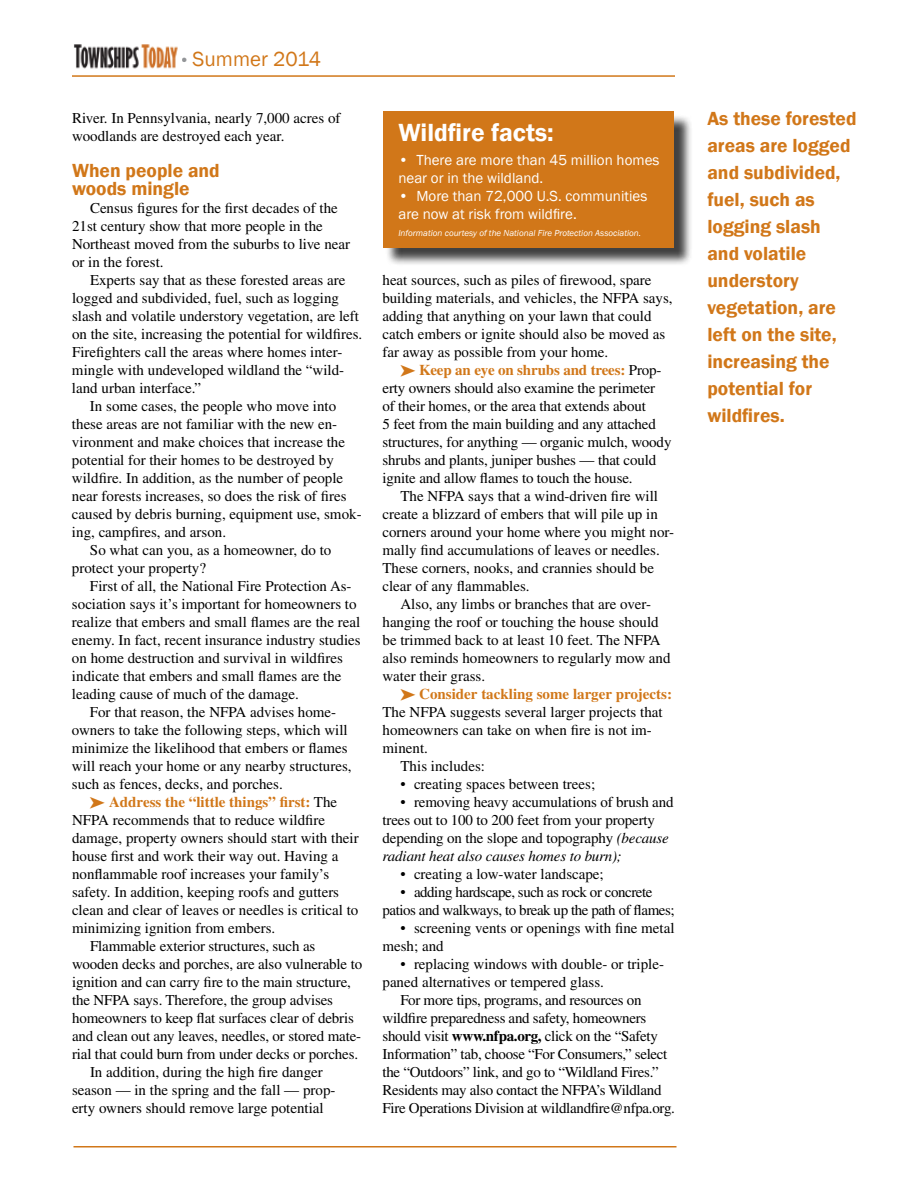
<style>
.page{position:relative;width:918px;height:1188px;background:#fff}
.page>*{position:absolute;margin:0;border:0;box-sizing:border-box;transform-origin:0 0}
.t1{font:600 25.5px "Franklin Gothic";color:#fff}
.t2{font:21px "Franklin Gothic";color:#d17719}
.t3{font:600 19.5px/27px "Franklin Gothic";color:#d17719}
.t4{font:15px/18px "Times";color:#000}
.t5{font:15px/18px "Times";letter-spacing:-.02em;color:#000}
.t6{font:15px/18px "Franklin Gothic";color:#fff}
.t7{font:15px/18px "Times";letter-spacing:-.03em;color:#000;text-align:center}
.t8{font:700 15px "Times";color:#d17719}
.t9{font:italic 9px "Franklin Gothic";color:#fff}
.s1{font-family:"Gill Sans";font-size:18px;color:#939598}
.s2{font-weight:400;color:#000}
.s3{font-weight:700;color:#d17719}
.s4{font-style:italic}
.s5{font-weight:700}
</style>
<div class="page">
<hr style="left:74px;top:1146px;width:602px;height:2px;background:#d17719">
<hr style="left:72px;top:75px;width:603px;height:2px;background:#d17719">
<img style="left:74px;top:44px;width:104px;height:25px">
<div style="left:386px;top:114px;width:307px;height:153px;background:#000;opacity:.75"></div>
<div style="left:383px;top:112px;width:291px;height:136px;background:#d17719"></div>
<h2 class="t2" style="left:181px;top:46px;width:141px"><span class="s1">•</span> Summer 2014</h2>
<p class="t4" style="left:72px;top:109px;width:270px">River. In Pennsylvania, nearly 7,000 acres of woodlands are destroyed each year.</p>
<h3 class="t3" style="left:72px;top:162px;width:149px;line-height:18px">When people and woods mingle</h3>
<p class="t4" style="left:72px;top:199px;width:280px;text-indent:18px">Census figures for the first decades of the 21st century show that more people in the Northeast moved from the suburbs to live near or in the forest.</p>
<p class="t4" style="left:90px;top:271px;width:257px">Experts say that as these forested areas are</p>
<p class="t4" style="left:72px;top:289px;width:269px">logged and subdivided, fuel, such as logging</p>
<p class="t4" style="left:72px;top:307px;width:289px">slash and volatile understory vegetation, are left</p>
<p class="t4" style="left:72px;top:325px;width:292px">on the site, increasing the potential for wildfires.</p>
<p class="t4" style="left:72px;top:343px;width:272px">Firefighters call the areas where homes inter-</p>
<p class="t4" style="left:72px;top:361px;width:274px">mingle with undeveloped wildland the “wild-</p>
<p class="t4" style="left:72px;top:379px;width:131px">land urban interface.”</p>
<p class="t4" style="left:90px;top:397px;width:248px">In some cases, the people who move into</p>
<p class="t4" style="left:72px;top:415px;width:267px">these areas are not familiar with the new en-</p>
<p class="t4" style="left:72px;top:433px;width:275px">vironment and make choices that increase the</p>
<p class="t4" style="left:72px;top:451px;width:263px">potential for their homes to be destroyed by</p>
<p class="t4" style="left:72px;top:469px;width:273px">wildfire. In addition, as the number of people</p>
<p class="t4" style="left:72px;top:487px;width:276px">near forests increases, so does the risk of fires</p>
<p class="t4" style="left:72px;top:505px;width:291px">caused by debris burning, equipment use, smok-</p>
<p class="t4" style="left:72px;top:523px;width:156px">ing, campfires, and arson.</p>
<p class="t4" style="left:90px;top:541px;width:243px">So what can you, as a homeowner, do to</p>
<p class="t4" style="left:72px;top:559px;width:136px">protect your property?</p>
<p class="t4" style="left:90px;top:577px;width:263px">First of all, the National Fire Protection As-</p>
<p class="t4" style="left:72px;top:595px;width:286px">sociation says it’s important for homeowners to</p>
<p class="t4" style="left:72px;top:613px;width:290px">realize that embers and small flames are the real</p>
<p class="t4" style="left:72px;top:631px;width:290px">enemy. In fact, recent insurance industry studies</p>
<p class="t4" style="left:72px;top:649px;width:272px">on home destruction and survival in wildfires</p>
<p class="t4" style="left:72px;top:667px;width:271px">indicate that embers and small flames are the</p>
<p class="t4" style="left:72px;top:685px;width:229px">leading cause of much of the damage.</p>
<p class="t4" style="left:90px;top:703px;width:248px">For that reason, the NFPA advises home-</p>
<p class="t4" style="left:72px;top:721px;width:277px">owners to take the following steps, which will</p>
<p class="t4" style="left:72px;top:739px;width:277px">minimize the likelihood that embers or flames</p>
<p class="t4" style="left:72px;top:757px;width:281px">will reach your home or any nearby structures,</p>
<p class="t4" style="left:72px;top:775px;width:212px">such as fences, decks, and porches.</p>
<p class="t8" style="left:109px;top:793px;width:230px">Address the “little things” first: <span class="s2">The</span></p>
<p class="t4" style="left:72px;top:811px;width:255px">NFPA recommends that to reduce wildfire</p>
<p class="t4" style="left:72px;top:829px;width:288px">damage, property owners should start with their</p>
<p class="t4" style="left:72px;top:847px;width:268px">house first and work their way out. Having a</p>
<p class="t4" style="left:72px;top:865px;width:259px">nonflammable roof increases your family’s</p>
<p class="t4" style="left:72px;top:883px;width:269px">safety. In addition, keeping roofs and gutters</p>
<p class="t4" style="left:72px;top:901px;width:288px">clean and clear of leaves or needles is critical to</p>
<p class="t4" style="left:72px;top:919px;width:205px">minimizing ignition from embers.</p>
<p class="t4" style="left:90px;top:937px;width:227px">Flammable exterior structures, such as</p>
<p class="t4" style="left:72px;top:955px;width:292px">wooden decks and porches, are also vulnerable to</p>
<p class="t4" style="left:72px;top:973px;width:280px">ignition and can carry fire to the main structure,</p>
<p class="t4" style="left:72px;top:991px;width:263px">the NFPA says. Therefore, the group advises</p>
<p class="t4" style="left:72px;top:1009px;width:283px">homeowners to keep flat surfaces clear of debris</p>
<p class="t4" style="left:72px;top:1027px;width:291px">and clean out any leaves, needles, or stored mate-</p>
<p class="t4" style="left:72px;top:1045px;width:288px">rial that could burn from under decks or porches.</p>
<p class="t4" style="left:90px;top:1063px;width:234px">In addition, during the high fire danger</p>
<p class="t4" style="left:72px;top:1081px;width:265px">season — in the spring and the fall — prop-</p>
<p class="t4" style="left:72px;top:1099px;width:253px">erty owners should remove large potential</p>
<h1 class="t1" style="left:398px;top:117px;width:157px">Wildfire facts:</h1>
<p class="t6" style="left:398px;top:151px;width:263px">• There are more than 45 million homes near or in the wildland.</p>
<p class="t6" style="left:398px;top:187px;width:250px">• More than 72,000 U.S. communities are now at risk from wildfire.</p>
<p class="t9" style="left:398px;top:227px;width:244px">Information courtesy of the National Fire Protection Association.</p>
<p class="t4" style="left:383px;top:271px;width:292px">heat sources, such as piles of firewood, spare building materials, and vehicles, the NFPA says, adding that anything on your lawn that could catch embers or ignite should also be moved as far away as possible from your home.</p>
<p class="t4" style="left:383px;top:361px;width:291px;text-indent:37px"><span class="s3">Keep an eye on shrubs and trees:</span> Prop&shy;erty owners should also examine the perimeter<br>of their homes, or the area that extends about<br>5 feet from the main building and any attached structures, for anything — organic mulch, woody shrubs and plants, juniper bushes — that could ignite and allow flames to touch the house.</p>
<p class="t4" style="left:401px;top:487px;width:259px">The NFPA says that a wind-driven fire will</p>
<p class="t4" style="left:383px;top:505px;width:277px">create a blizzard of embers that will pile up in</p>
<p class="t4" style="left:383px;top:523px;width:293px">corners around your home where you might nor-</p>
<p class="t4" style="left:383px;top:541px;width:279px">mally find accumulations of leaves or needles.</p>
<p class="t4" style="left:383px;top:559px;width:273px">These corners, nooks, and crannies should be</p>
<p class="t4" style="left:383px;top:577px;width:149px">clear of any flammables.</p>
<p class="t4" style="left:401px;top:595px;width:252px">Also, any limbs or branches that are over-</p>
<p class="t4" style="left:383px;top:613px;width:278px">hanging the roof or touching the house should</p>
<p class="t4" style="left:383px;top:631px;width:280px">be trimmed back to at least 10 feet. The NFPA</p>
<p class="t4" style="left:383px;top:649px;width:290px">also reminds homeowners to regularly mow and</p>
<p class="t4" style="left:383px;top:667px;width:104px">water their grass.</p>
<p class="t8" style="left:419px;top:685px;width:254px">Consider tackling some larger projects:</p>
<p class="t4" style="left:383px;top:703px;width:282px">The NFPA suggests several larger projects that</p>
<p class="t4" style="left:383px;top:721px;width:271px">homeowners can take on when fire is not im-</p>
<p class="t4" style="left:383px;top:739px;width:47px">minent.</p>
<p class="t4" style="left:401px;top:757px;width:86px">This includes:</p>
<p class="t4" style="left:401px;top:775px;width:196px">• creating spaces between trees;</p>
<p class="t4" style="left:383px;top:793px;width:293px;text-indent:18px">• removing heavy accumulations of brush and trees out to 100 to 200 feet from your property depending on the slope and topography <span class="s4">(because radiant heat also causes homes to burn);</span></p>
<p class="t4" style="left:401px;top:865px;width:205px">• creating a low-water landscape;</p>
<p class="t7" style="left:383px;top:883px;width:294px">• adding hardscape, such as rock or concrete<br>patios and walkways, to break up the path of flames;</p>
<p class="t4" style="left:383px;top:919px;width:294px;text-indent:18px">• screening vents or openings with fine metal mesh; and</p>
<p class="t4" style="left:383px;top:955px;width:283px;text-indent:18px">• replacing windows with double- or triple&shy;paned alternatives or tempered glass.</p>
<p class="t5" style="left:383px;top:991px;width:294px;text-indent:18px">For more tips, programs, and resources on wildfire preparedness and safety, homeowners should visit <span class="s5">www.nfpa.org,</span> click on the “Safety Information” tab, choose “For Consumers,” select the “Outdoors” link, and go to “Wildland Fires.” Residents may also contact the NFPA’s Wildland Fire Operations Division at wildlandfire@nfpa.org.</p>
<h3 class="t3" style="left:707px;top:105px;width:151px">As these forested areas are logged and subdivided, fuel, such as logging slash and volatile understory vegetation, are left on the site, increasing the potential for wildfires.</h3>
</div>
